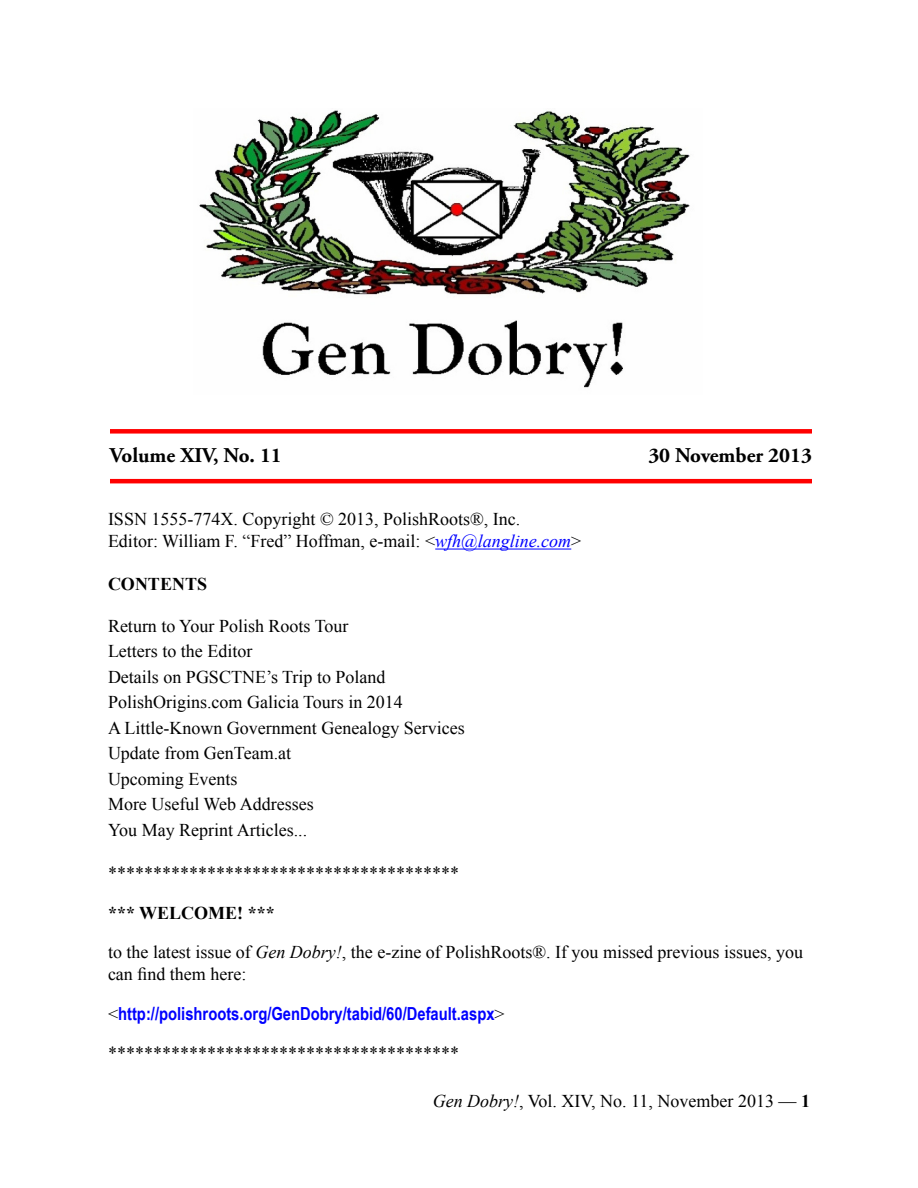
<style>
.page{position:relative;width:918px;height:1188px;background:#fff}
.page>*{position:absolute;margin:0;border:0;box-sizing:border-box;transform-origin:0 0}
.t1{font:700 21px "Adobe Garamond Pro";color:#000}
.t2{font:18px/21.6px "Times New Roman";color:#000}
.t3{font:700 18px "Arial Narrow";color:#00f}
.t4{font:700 18px "Times New Roman";color:#000}
.s1{font-style:italic;color:#00f}
.s2{font-style:italic}
.s3{font-family:"Times New Roman";font-weight:400;color:#000}
.s4{font-weight:700}
</style>
<div class="page">
<img style="left:199px;top:110px;width:491px;height:278px">
<div style="left:110px;top:429px;width:702px;height:5px;background:#f00"></div>
<hr style="left:110px;top:479px;width:702px;height:4px;background:#f00">
<hr style="left:435px;top:549px;width:136px;height:1px;background:#00f">
<p class="t1" style="left:110px;top:443px;width:173px">Volume XIV, No. 11</p>
<p class="t1" style="left:648px;top:443px;width:165px">30 November 2013</p>
<p class="t2" style="left:108px;top:508px;width:414px">ISSN 1555-774X. Copyright © 2013, PolishRoots®, Inc.</p>
<p class="t2" style="left:108px;top:530px;width:475px">Editor: William F. “Fred” Hoffman, e-mail: &lt;<span class="s1">wfh@langline.com</span>&gt;</p>
<p class="t4" style="left:108px;top:572px;width:101px">CONTENTS</p>
<p class="t2" style="left:108px;top:615px;width:242px">Return to Your Polish Roots Tour</p>
<p class="t2" style="left:108px;top:640px;width:146px">Letters to the Editor</p>
<p class="t2" style="left:108px;top:666px;width:279px">Details on PGSCTNE’s Trip to Poland</p>
<p class="t2" style="left:108px;top:691px;width:296px">PolishOrigins.com Galicia Tours in 2014</p>
<p class="t2" style="left:108px;top:717px;width:358px">A Little-Known Government Genealogy Services</p>
<p class="t2" style="left:108px;top:742px;width:185px">Update from GenTeam.at</p>
<p class="t2" style="left:108px;top:768px;width:131px">Upcoming Events</p>
<p class="t2" style="left:108px;top:793px;width:207px">More Useful Web Addresses</p>
<p class="t2" style="left:108px;top:819px;width:201px">You May Reprint Articles...</p>
<p class="t2" style="left:108px;top:862px;width:352px">***************************************</p>
<p class="t4" style="left:108px;top:900px;width:168px">*** WELCOME! ***</p>
<p class="t2" style="left:108px;top:941px;width:697px">to the latest issue of <span class="s2">Gen Dobry!</span>, the e-zine of PolishRoots®. If you missed previous issues, you can find them here:</p>
<p class="t3" style="left:108px;top:1000px;width:398px"><span class="s3">&lt;</span>http://polishroots.org/GenDobry/tabid/60/Default.aspx<span class="s3">&gt;</span></p>
<p class="t2" style="left:108px;top:1042px;width:352px">***************************************</p>
<p class="t2" style="left:433px;top:1090px;width:379px"><span class="s2">Gen Dobry!</span>, Vol. XIV, No. 11, November 2013 — <span class="s4">1</span></p>
</div>
